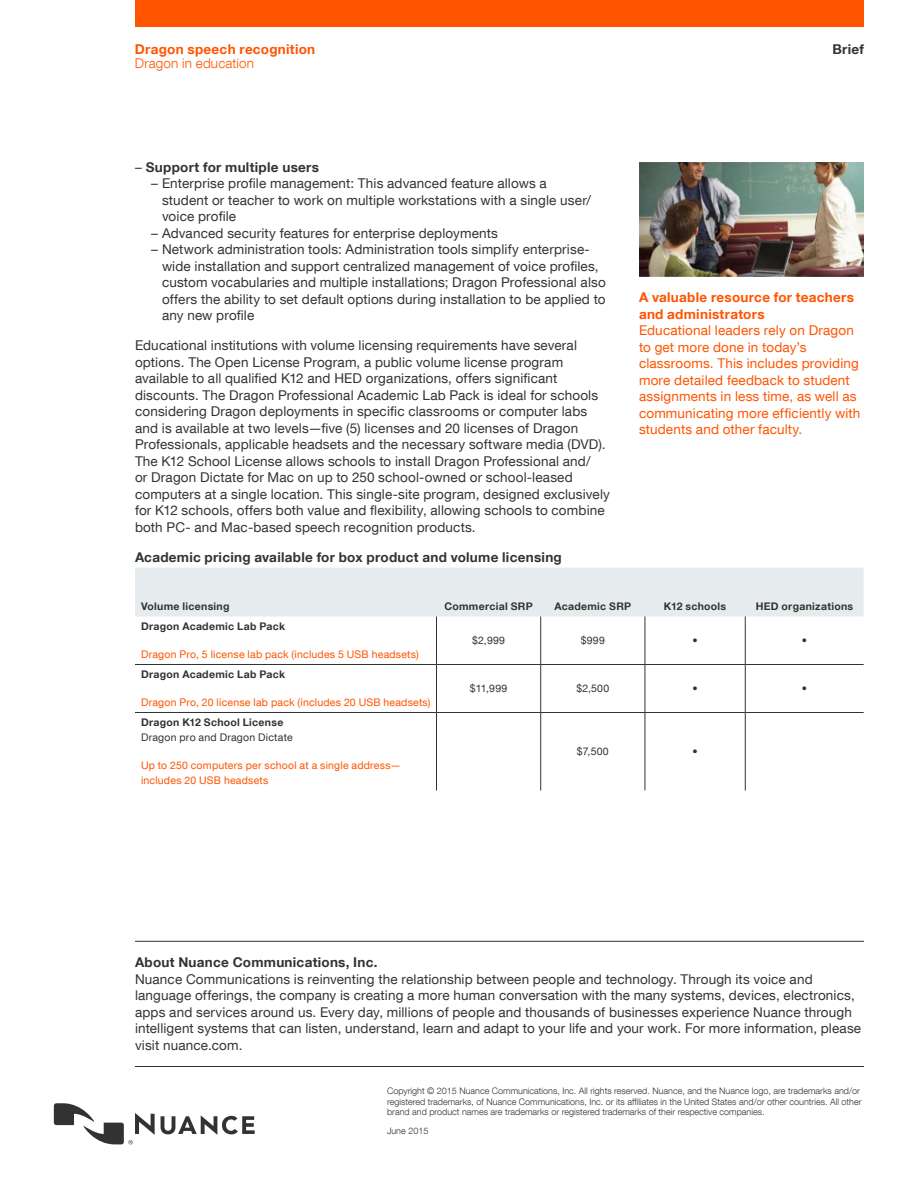
<style>
.page{position:relative;width:918px;height:1188px;background:#fff}
.page>*{position:absolute;margin:0;border:0;box-sizing:border-box;transform-origin:0 0}
.t1{font:13.5px/16.5px "Helvetica Neue LT Com";letter-spacing:.01em;color:#333}
.t2{font:13.5px/16.5px "Helvetica Neue LT Com";letter-spacing:.01em;color:#ff5400}
.t3{font:700 13.5px "Helvetica Neue LT Com";letter-spacing:.02em;color:#333}
.t4{font:700 13.5px/16.5px "Helvetica Neue LT Com";letter-spacing:.02em;color:#ff5400}
.t5{font:300 13.5px "Helvetica Neue LT Com";letter-spacing:.01em;color:#ff5400}
.t6{font:10.5px/15px "Helvetica Neue LT Com";letter-spacing:.02em;color:#ff5400}
.t7{font:700 10.5px "Helvetica Neue LT Com";letter-spacing:.025em;color:#333}
.t8{font:10.5px "Helvetica Neue LT Com";letter-spacing:.02em;color:#333}
.t9{font:300 9px/10.5px "Helvetica Neue LT Com";color:#333}
.s1{font-weight:400}
</style>
<div class="page">
<svg style="left:161px;top:1115px;width:94px;height:20px"></svg>
<svg style="left:54px;top:1103px;width:101px;height:41px"></svg>
<div style="left:135px;top:0;width:729px;height:27px;background:#ff5400"></div>
<hr style="left:135px;top:1066px;width:729px;height:1px;background:#333">
<hr style="left:135px;top:941px;width:729px;height:1px;background:#333">
<div style="left:135px;top:568px;width:729px;height:48px;background:#e6eced"></div>
<hr style="left:436px;top:616px;width:1px;height:48px;background:#333">
<hr style="left:540px;top:616px;width:1px;height:48px;background:#333">
<hr style="left:645px;top:616px;width:1px;height:48px;background:#333">
<hr style="left:745px;top:616px;width:1px;height:48px;background:#333">
<hr style="left:135px;top:664px;width:301px;height:1px;background:#333">
<hr style="left:436px;top:664px;width:105px;height:1px;background:#333">
<hr style="left:436px;top:665px;width:1px;height:47px;background:#333">
<hr style="left:541px;top:664px;width:104px;height:1px;background:#333">
<hr style="left:540px;top:665px;width:1px;height:47px;background:#333">
<hr style="left:645px;top:664px;width:100px;height:1px;background:#333">
<hr style="left:645px;top:665px;width:1px;height:47px;background:#333">
<hr style="left:745px;top:664px;width:119px;height:1px;background:#333">
<hr style="left:745px;top:665px;width:1px;height:47px;background:#333">
<hr style="left:135px;top:712px;width:301px;height:1px;background:#333">
<hr style="left:436px;top:712px;width:105px;height:1px;background:#333">
<hr style="left:436px;top:713px;width:1px;height:77px;background:#333">
<hr style="left:541px;top:712px;width:104px;height:1px;background:#333">
<hr style="left:540px;top:713px;width:1px;height:77px;background:#333">
<hr style="left:645px;top:712px;width:100px;height:1px;background:#333">
<hr style="left:645px;top:713px;width:1px;height:77px;background:#333">
<hr style="left:745px;top:712px;width:119px;height:1px;background:#333">
<hr style="left:745px;top:713px;width:1px;height:77px;background:#333">
<img style="left:639px;top:162px;width:225px;height:114px">
<p class="t4" style="left:135px;top:41px;width:182px">Dragon speech recognition</p>
<p class="t3" style="left:832px;top:41px;width:33px">Brief</p>
<p class="t5" style="left:135px;top:55px;width:121px">Dragon in education</p>
<p class="t3" style="left:135px;top:158px;width:186px"><span class="s1">–</span> Support for multiple users</p>
<p class="t1" style="left:162px;top:175px;width:431px;text-indent:-11px">– Enterprise profile management: This advanced feature allows a student or teacher to work on multiple workstations with a single user/ voice profile</p>
<p class="t1" style="left:151px;top:224px;width:348px">– Advanced security features for enterprise deployments</p>
<p class="t1" style="left:162px;top:241px;width:445px;text-indent:-11px">– Network administration tools: Administration tools simplify enterprise&shy;wide installation and support centralized management of voice profiles, custom vocabularies and multiple installations; Dragon Professional also offers the ability to set default options during installation to be applied to any new profile</p>
<p class="t1" style="left:135px;top:337px;width:476px">Educational institutions with volume licensing requirements have several options. The Open License Program, a public volume license program available to all qualified K12 and HED organizations, offers significant discounts. The Dragon Professional Academic Lab Pack is ideal for schools considering Dragon deployments in specific classrooms or computer labs and is available at two levels—five (5) licenses and 20 licenses of Dragon Professionals, applicable headsets and the necessary software media (DVD).<br>The K12 School License allows schools to install Dragon Professional and/<br>or Dragon Dictate for Mac on up to 250 school-owned or school-leased computers at a single location. This single-site program, designed exclusively for K12 schools, offers both value and flexibility, allowing schools to combine both PC- and Mac-based speech recognition products.</p>
<p class="t3" style="left:135px;top:548px;width:428px">Academic pricing available for box product and volume licensing</p>
<p class="t7" style="left:141px;top:600px;width:90px">Volume licensing</p>
<p class="t7" style="left:444px;top:600px;width:90px">Commercial SRP</p>
<p class="t7" style="left:554px;top:600px;width:78px">Academic SRP</p>
<p class="t7" style="left:664px;top:600px;width:64px">K12 schools</p>
<p class="t7" style="left:756px;top:600px;width:99px">HED organizations</p>
<p class="t7" style="left:141px;top:620px;width:146px">Dragon Academic Lab Pack</p>
<p class="t6" style="left:141px;top:647px;width:279px">Dragon Pro, 5 license lab pack (includes 5 USB headsets)</p>
<p class="t4" style="left:639px;top:289px;width:217px">A valuable resource for teachers and administrators</p>
<p class="t2" style="left:639px;top:322px;width:223px">Educational leaders rely on Dragon to get more done in today’s classrooms. This includes providing more detailed feedback to student assignments in less time, as well as communicating more efficiently with students and other faculty.</p>
<p class="t8" style="left:472px;top:634px;width:34px">$2,999</p>
<p class="t8" style="left:581px;top:634px;width:26px">$999</p>
<p class="t8" style="left:692px;top:634px;width:7px">•</p>
<p class="t8" style="left:802px;top:634px;width:7px">•</p>
<p class="t7" style="left:141px;top:668px;width:146px">Dragon Academic Lab Pack</p>
<p class="t6" style="left:141px;top:695px;width:291px">Dragon Pro, 20 license lab pack (includes 20 USB headsets)</p>
<p class="t7" style="left:141px;top:716px;width:144px">Dragon K12 School License</p>
<p class="t8" style="left:141px;top:731px;width:153px">Dragon pro and Dragon Dictate</p>
<p class="t6" style="left:141px;top:758px;width:261px">Up to 250 computers per school at a single address— includes 20 USB headsets</p>
<p class="t8" style="left:470px;top:682px;width:39px">$11,999</p>
<p class="t8" style="left:576px;top:682px;width:34px">$2,500</p>
<p class="t8" style="left:692px;top:682px;width:7px">•</p>
<p class="t8" style="left:802px;top:682px;width:7px">•</p>
<p class="t8" style="left:577px;top:745px;width:33px">$7,500</p>
<p class="t8" style="left:692px;top:745px;width:7px">•</p>
<p class="t3" style="left:135px;top:954px;width:244px">About Nuance Communications, Inc.</p>
<p class="t1" style="left:135px;top:970px;width:728px">Nuance Communications is reinventing the relationship between people and technology. Through its voice and language offerings, the company is creating a more human conversation with the many systems, devices, electronics, apps and services around us. Every day, millions of people and thousands of businesses experience Nuance through intelligent systems that can listen, understand, learn and adapt to your life and your work. For more information, please visit nuance.com.</p>
<p class="t9" style="left:387px;top:1086px;width:476px">Copyright © 2015 Nuance Communications, Inc. All rights reserved. Nuance, and the Nuance logo, are trademarks and/or registered trademarks, of Nuance Communications, Inc. or its affiliates in the United States and/or other countries. All other brand and product names are trademarks or registered trademarks of their respective companies.</p>
<p class="t9" style="left:387px;top:1125px;width:43px">June 2015</p>
</div>
